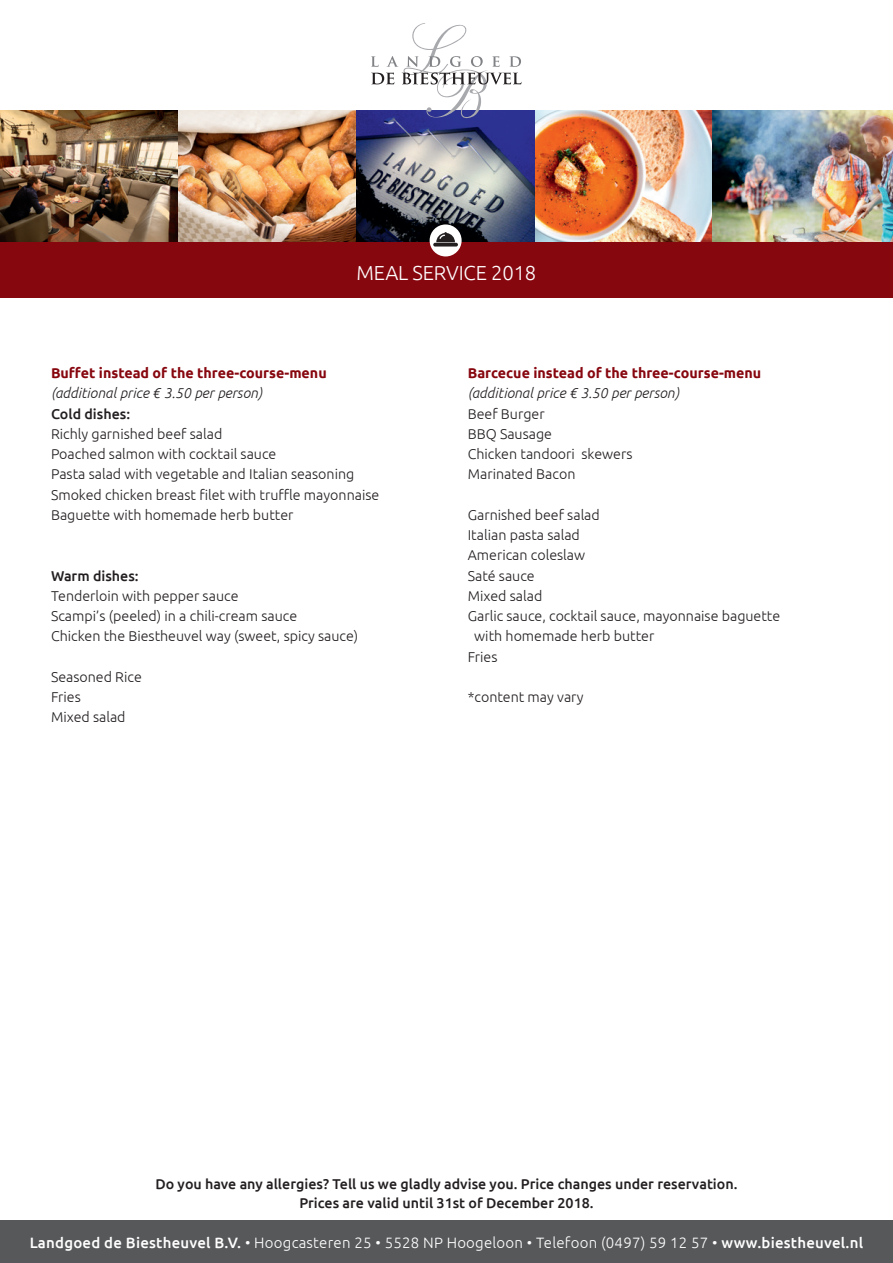
<style>
.page{position:relative;width:893px;height:1263px;background:#fff}
.page>*{position:absolute;margin:0;border:0;box-sizing:border-box;transform-origin:0 0}
.t1{font:300 20.25px "Ubuntu";letter-spacing:-.01em;color:#fff}
.t2{font:300 15px "Ubuntu";letter-spacing:.015em;color:#fff}
.t3{font:300 14.25px/20.2px "Ubuntu";color:#231f20}
.t4{font:500 14.25px/19.5px "Ubuntu";color:#231f20;text-align:center}
.t5{font:700 14.25px "Ubuntu";color:#87070f}
.t6{font:italic 300 14.25px "Ubuntu";color:#231f20}
.s1{font-weight:500}
</style>
<div class="page">
<div style="left:0;top:1220px;width:893px;height:43px;background:#57585a"></div>
<img style="left:0;top:111px;width:179px;height:131px">
<img style="left:179px;top:111px;width:177px;height:131px">
<img style="left:535px;top:111px;width:178px;height:131px">
<svg style="left:356px;top:111px;width:179px;height:131px"></svg>
<img style="left:713px;top:111px;width:180px;height:131px">
<div style="left:0;top:242px;width:893px;height:55px;background:#87070f"></div>
<svg style="left:371px;top:23px;width:150px;height:96px"></svg>
<div style="left:430px;top:224px;width:32px;height:32px;background:#fff;border-radius:50%"></div>
<svg style="left:433px;top:243px;width:25px;height:4px"></svg>
<svg style="left:436px;top:232px;width:19px;height:10px"></svg>
<h1 class="t1" style="left:357px;top:261px;width:30px">Meal</h1>
<h1 class="t1" style="left:413px;top:261px;width:125px">service 2018</h1>
<p class="t5" style="left:51px;top:364px;width:277px">Buffet instead of the three-course-menu</p>
<p class="t6" style="left:51px;top:385px;width:213px">(additional price € 3.50 per person)</p>
<p class="t4" style="left:51px;top:403px;width:81px">Cold dishes:</p>
<p class="t3" style="left:51px;top:423px;width:330px">Richly garnished beef salad<br>Poached salmon with cocktail sauce<br>Pasta salad with vegetable and Italian seasoning Smoked chicken breast filet with truffle mayonnaise Baguette with homemade herb butter</p>
<p class="t4" style="left:51px;top:565px;width:89px">Warm dishes:</p>
<p class="t3" style="left:51px;top:585px;width:309px">Tenderloin with pepper sauce<br>Scampi’s (peeled) in a chili-cream sauce<br>Chicken the Biestheuvel way (sweet, spicy sauce)</p>
<p class="t3" style="left:51px;top:666px;width:92px">Seasoned Rice<br>Fries<br>Mixed salad</p>
<p class="t5" style="left:468px;top:364px;width:295px">Barcecue instead of the three-course-menu</p>
<p class="t6" style="left:468px;top:385px;width:213px">(additional price € 3.50 per person)</p>
<p class="t3" style="left:468px;top:403px;width:166px">Beef Burger<br>BBQ Sausage<br>Chicken tandoori skewers<br>Marinated Bacon</p>
<p class="t3" style="left:468px;top:504px;width:134px">Garnished beef salad</p>
<p class="t3" style="left:468px;top:524px;width:114px">Italian pasta salad</p>
<p class="t3" style="left:468px;top:545px;width:119px">American coleslaw</p>
<p class="t3" style="left:468px;top:565px;width:69px">Saté sauce</p>
<p class="t3" style="left:468px;top:585px;width:76px">Mixed salad</p>
<p class="t3" style="left:468px;top:605px;width:314px">Garlic sauce, cocktail sauce, mayonnaise baguette</p>
<p class="t3" style="left:474px;top:626px;width:182px">with homemade herb butter</p>
<p class="t3" style="left:468px;top:646px;width:31px">Fries</p>
<p class="t3" style="left:468px;top:686px;width:117px">*content may vary</p>
<p class="t4" style="left:155px;top:1173px;width:584px">Do you have any allergies? Tell us we gladly advise you. Price changes under reservation.<br>Prices are valid until 31st of December 2018.</p>
<p class="t2" style="left:30px;top:1233px;width:835px"><span class="s1">Landgoed de Biestheuvel B.V.</span> • Hoogcasteren 25 • 5528 NP Hoogeloon • Telefoon (0497) 59 12 57 • <span class="s1">www.biestheuvel.nl</span></p>
</div>
